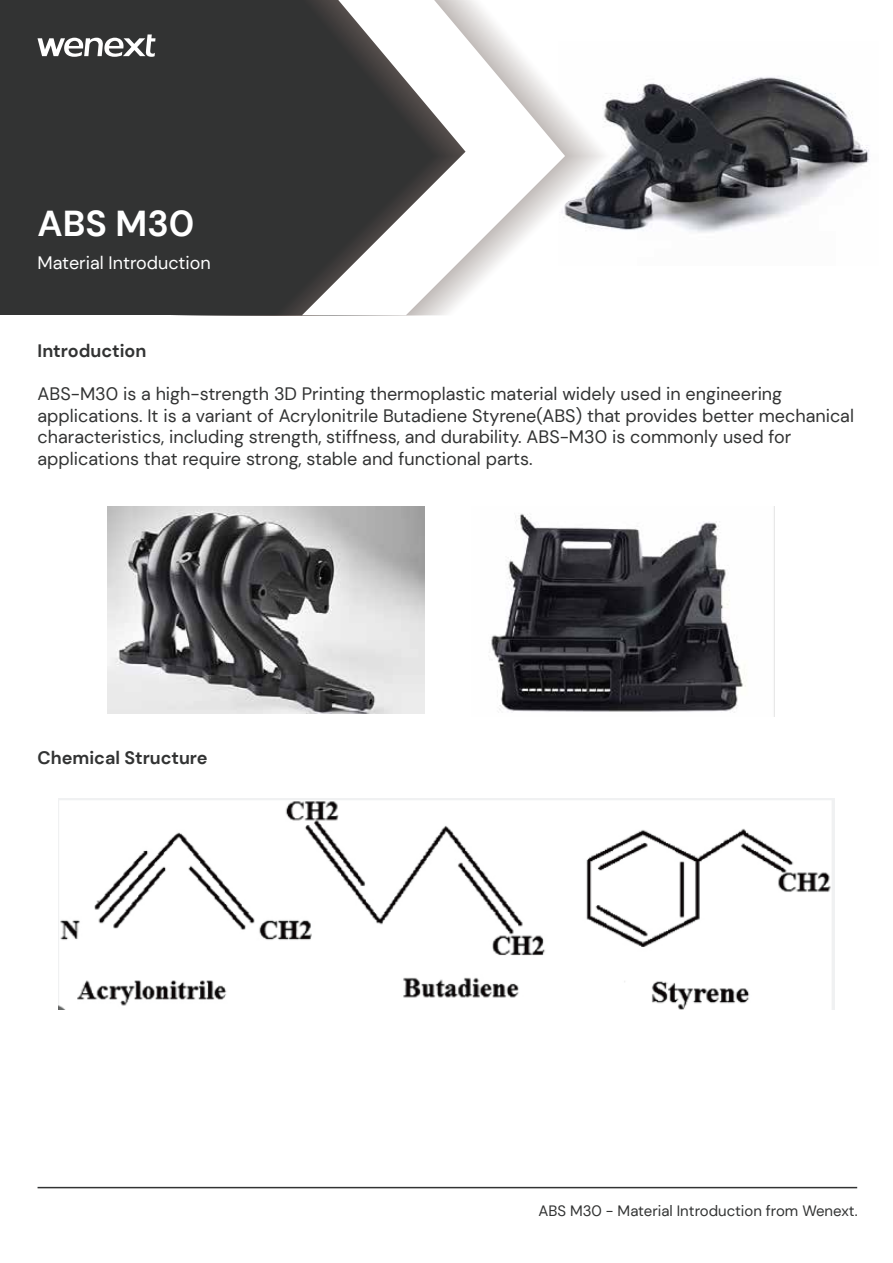
<style>
.page{position:relative;width:893px;height:1263px;background:#fff}
.page>*{position:absolute;margin:0;border:0;box-sizing:border-box;transform-origin:0 0}
.t1{font:700 36px "DM Sans";color:#fff}
.t2{font:18px/21.6px "DM Sans";color:#323333}
.t3{font:700 18px "DM Sans";color:#323333}
.t4{font:18px "DM Sans";color:#fff}
.t5{font:15px "DM Sans";color:#323333}
</style>
<div class="page">
<div style="left:0;top:0;width:382px;height:315px;background:#323333"></div>
<img style="left:613px;top:76px;width:256px;height:157px">
<svg style="left:302px;top:0;width:263px;height:315px"></svg>
<img style="left:107px;top:507px;width:318px;height:206px">
<img style="left:489px;top:507px;width:286px;height:209px">
<hr style="left:38px;top:1187px;width:819px;height:1px;background:#323333">
<svg style="left:38px;top:34px;width:118px;height:23px"></svg>
<img style="left:59px;top:798px;width:775px;height:212px">
<h1 class="t1" style="left:38px;top:200px;width:158px">ABS M30</h1>
<p class="t4" style="left:38px;top:251px;width:175px">Material Introduction</p>
<p class="t3" style="left:38px;top:339px;width:110px">Introduction</p>
<p class="t2" style="left:38px;top:383px;width:818px">ABS-M30 is a high-strength 3D Printing thermoplastic material widely used in engineering applications. It is a variant of Acrylonitrile Butadiene Styrene(ABS) that provides better mechanical characteristics, including strength, stiffness, and durability. ABS-M30 is commonly used for applications that require strong, stable and functional parts.</p>
<p class="t3" style="left:38px;top:747px;width:172px">Chemical Structure</p>
<p class="t5" style="left:538px;top:1201px;width:321px">ABS M30 - Material Introduction from Wenext.</p>
</div>
